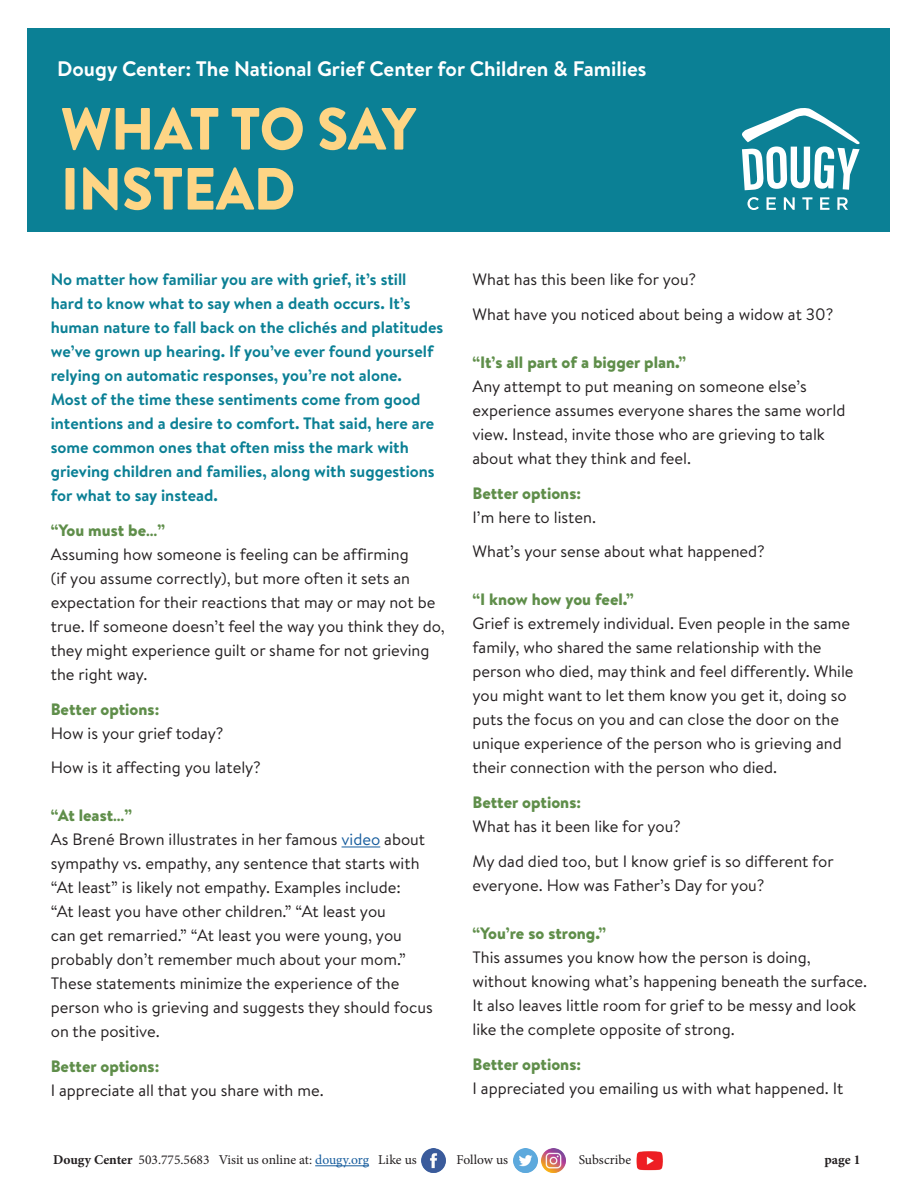
<style>
.page{position:relative;width:918px;height:1188px;background:#fff}
.page>*{position:absolute;margin:0;border:0;box-sizing:border-box;transform-origin:0 0}
.t1{font:900 59.4px/60px "Brandon Text";letter-spacing:-.005em;color:#fed585;scale:.96 1}
.t2{font:700 21px "Brandon Text";color:#fff}
.t3{font:16.5px/24px "Brandon Text";color:#231f20}
.t4{font:700 16.5px/24px "Brandon Text";color:#0b8095}
.t5{font:13.5px "Minion Pro";color:#231f20}
.t6{font:700 13.5px "Minion Pro";color:#231f20}
.s1{font-weight:900;color:#5f8e4a}
.s2{color:#175d9e}
.s3{font-weight:700;color:#fff}
.s4{font-weight:700}
</style>
<div class="page">
<hr style="left:342px;top:847px;width:38px;height:1px;background:#175d9e">
<div style="left:28px;top:28px;width:862px;height:204px;background:#0b8095"></div>
<svg style="left:747px;top:197px;width:12px;height:13px"></svg>
<svg style="left:767px;top:197px;width:9px;height:13px"></svg>
<svg style="left:784px;top:197px;width:11px;height:13px"></svg>
<svg style="left:802px;top:197px;width:10px;height:13px"></svg>
<svg style="left:820px;top:197px;width:9px;height:13px"></svg>
<svg style="left:837px;top:197px;width:11px;height:13px"></svg>
<svg style="left:742px;top:108px;width:118px;height:82px"></svg>
<hr style="left:315px;top:1165px;width:54px;height:1px;background:#175d9e">
<img style="left:422px;top:1149px;width:23px;height:23px">
<img style="left:514px;top:1149px;width:23px;height:23px">
<img style="left:636px;top:1151px;width:27px;height:20px">
<img style="left:542px;top:1148px;width:24px;height:24px">
<p class="t2" style="left:57px;top:54px;width:591px">Dougy Center: The National Grief Center for Children &amp; Families</p>
<p class="t1" style="left:61px;top:98px;width:371px">WHAT TO SAY<br>INSTEAD</p>
<p class="t4" style="left:51px;top:267px;width:394px">No matter how familiar you are with grief, it’s still<br>hard to know what to say when a death occurs. It’s human nature to fall back on the clichés and platitudes we’ve grown up hearing. If you’ve ever found yourself relying on automatic responses, you’re not alone.<br>Most of the time these sentiments come from good intentions and a desire to comfort. That said, here are some common ones that often miss the mark with grieving children and families, along with suggestions for what to say instead.</p>
<p class="t3" style="left:51px;top:517px;width:396px"><span class="s1">“You must be…”<br></span>Assuming how someone is feeling can be affirming<br>(if you assume correctly), but more often it sets an expectation for their reactions that may or may not be true. If someone doesn’t feel the way you think they do, they might experience guilt or shame for not grieving the right way.</p>
<p class="t3" style="left:51px;top:696px;width:174px"><span class="s1">Better options:<br></span>How is your grief today?</p>
<p class="t3" style="left:51px;top:755px;width:212px">How is it affecting you lately?</p>
<p class="t3" style="left:51px;top:803px;width:383px"><span class="s1">“At least…”<br></span>As Brené Brown illustrates in her famous <span class="s2">video</span> about sympathy vs. empathy, any sentence that starts with “At least” is likely not empathy. Examples include:<br>“At least you have other children.” “At least you<br>can get remarried.” “At least you were young, you probably don’t remember much about your mom.” These statements minimize the experience of the person who is grieving and suggests they should focus on the positive.</p>
<p class="t3" style="left:51px;top:1054px;width:275px"><span class="s1">Better options:<br></span>I appreciate all that you share with me.</p>
<p class="t3" style="left:472px;top:267px;width:225px">What has this been like for you?</p>
<p class="t3" style="left:472px;top:301px;width:363px">What have you noticed about being a widow at 30?</p>
<p class="t3" style="left:472px;top:349px;width:374px"><span class="s1">“It’s all part of a bigger plan.”<br></span>Any attempt to put meaning on someone else’s experience assumes everyone shares the same world view. Instead, invite those who are grieving to talk about what they think and feel.</p>
<p class="t3" style="left:472px;top:480px;width:125px"><span class="s1">Better options:<br></span>I’m here to listen.</p>
<p class="t3" style="left:472px;top:539px;width:294px">What’s your sense about what happened?</p>
<p class="t3" style="left:472px;top:587px;width:383px"><span class="s1">“I know how you feel.”<br></span>Grief is extremely individual. Even people in the same family, who shared the same relationship with the person who died, may think and feel differently. While you might want to let them know you get it, doing so puts the focus on you and can close the door on the unique experience of the person who is grieving and their connection with the person who died.</p>
<p class="t3" style="left:472px;top:790px;width:210px"><span class="s1">Better options:<br></span>What has it been like for you?</p>
<p class="t3" style="left:472px;top:849px;width:363px">My dad died too, but I know grief is so different for everyone. How was Father’s Day for you?</p>
<p class="t3" style="left:472px;top:921px;width:396px"><span class="s1">“You’re so strong.”<br></span>This assumes you know how the person is doing, without knowing what’s happening beneath the surface.<br>It also leaves little room for grief to be messy and look like the complete opposite of strong.</p>
<p class="t3" style="left:472px;top:1051px;width:372px"><span class="s1">Better options:<br></span>I appreciated you emailing us with what happened. It</p>
<p class="t5" style="left:29px;top:1151px;width:389px"><span class="s3">The</span> <span class="s4">Dougy Center</span> 503.775.5683 Visit us online at: <span class="s2">dougy.org</span> Like us</p>
<p class="t5" style="left:457px;top:1151px;width:53px">Follow us</p>
<p class="t5" style="left:579px;top:1151px;width:54px">Subscribe</p>
<p class="t6" style="left:824px;top:1151px;width:38px">page 1</p>
</div>
